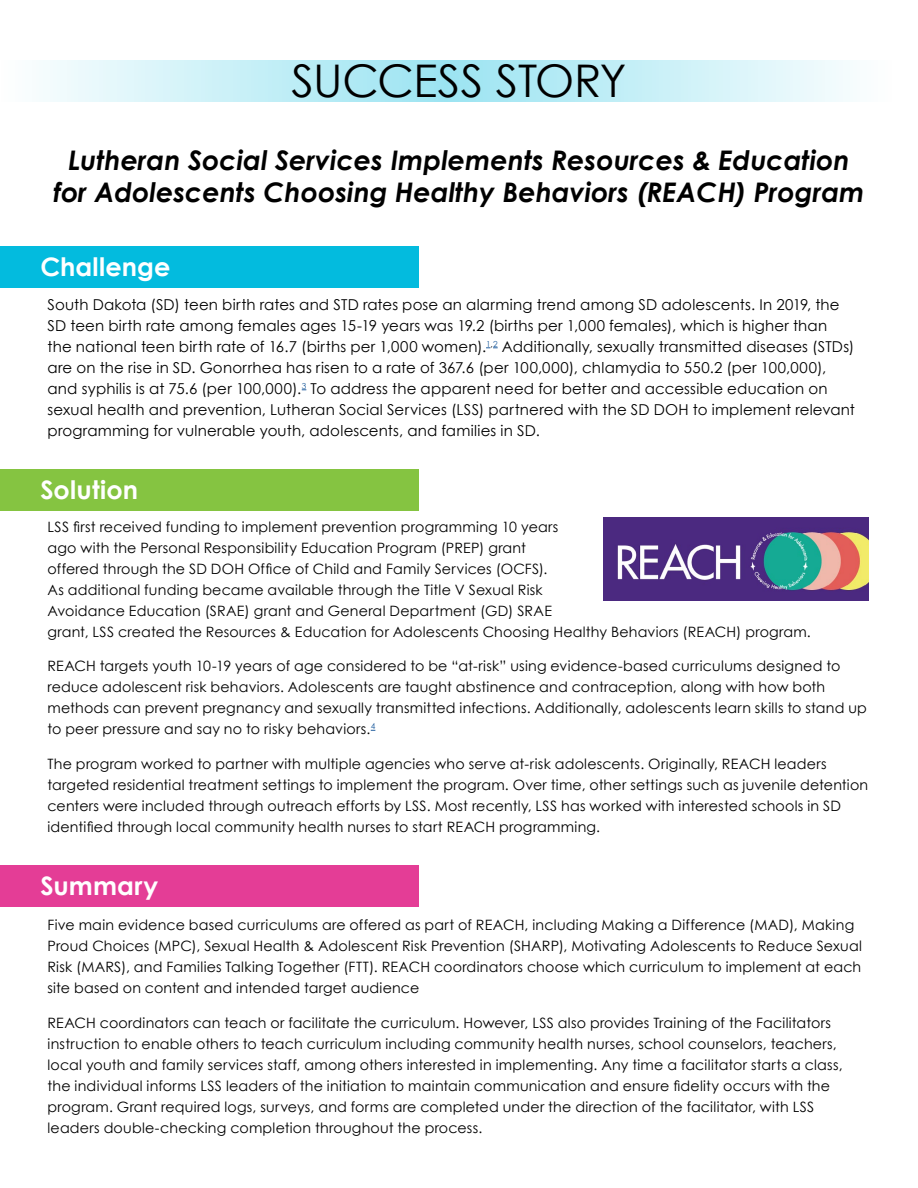
<style>
.page{position:relative;width:918px;height:1188px;background:#fff}
.page>*{position:absolute;margin:0;border:0;box-sizing:border-box;transform-origin:0 0}
.t1{font:45px "Century Gothic";letter-spacing:-.01em;color:#000}
.t2{font:italic 700 27px/32.4px "Century Gothic";color:#000;text-align:center}
.t3{font:700 25.5px "Century Gothic";letter-spacing:.005em;color:#fff}
.t4{font:15px/21px "Century Gothic";letter-spacing:.01em;color:#000}
.t5{font:14.25px/21px "Century Gothic";letter-spacing:.015em;color:#000}
</style>
<div class="page">
<div style="left:0;top:246px;width:418px;height:41px;background:#03bbde"></div>
<div style="left:0;top:865px;width:418px;height:41px;background:#e43d96"></div>
<svg style="left:43px;top:60px;width:807px;height:41px;background:#c7eff7"></svg>
<div style="left:0;top:469px;width:418px;height:41px;background:#85c441"></div>
<img style="left:603px;top:518px;width:265px;height:83px">
<h1 class="t1" style="left:291px;top:50px;width:337px">SUCCESS STORY</h1>
<h2 class="t2" style="left:53px;top:143px;width:813px">Lutheran Social Services Implements Resources &amp; Education for Adolescents Choosing Healthy Behaviors (REACH) Program</h2>
<h3 class="t3" style="left:40px;top:247px;width:131px">Challenge</h3>
<p class="t4" style="left:48px;top:294px;width:809px">South Dakota (SD) teen birth rates and STD rates pose an alarming trend among SD adolescents. In 2019, the SD teen birth rate among females ages 15-19 years was 19.2 (births per 1,000 females), which is higher than the national teen birth rate of 16.7 (births per 1,000 women).<sup>1</sup><sup>,</sup><sup>2</sup> Additionally, sexually transmitted diseases (STDs) are on the rise in SD. Gonorrhea has risen to a rate of 367.6 (per 100,000), chlamydia to 550.2 (per 100,000), and syphilis is at 75.6 (per 100,000).<sup>3</sup> To address the apparent need for better and accessible education on sexual health and prevention, Lutheran Social Services (LSS) partnered with the SD DOH to implement relevant programming for vulnerable youth, adolescents, and families in SD.</p>
<h3 class="t3" style="left:40px;top:470px;width:99px">Solution</h3>
<p class="t5" style="left:48px;top:516px;width:765px">LSS first received funding to implement prevention programming 10 years<br>ago with the Personal Responsibility Education Program (PREP) grant<br>offered through the SD DOH Office of Child and Family Services (OCFS).<br>As additional funding became available through the Title V Sexual Risk<br>Avoidance Education (SRAE) grant and General Department (GD) SRAE<br>grant, LSS created the Resources &amp; Education for Adolescents Choosing Healthy Behaviors (REACH) program.</p>
<p class="t5" style="left:48px;top:655px;width:821px">REACH targets youth 10-19 years of age considered to be “at-risk” using evidence-based curriculums designed to reduce adolescent risk behaviors. Adolescents are taught abstinence and contraception, along with how both methods can prevent pregnancy and sexually transmitted infections. Additionally, adolescents learn skills to stand up to peer pressure and say no to risky behaviors.<sup>4</sup></p>
<p class="t5" style="left:48px;top:753px;width:822px">The program worked to partner with multiple agencies who serve at-risk adolescents. Originally, REACH leaders targeted residential treatment settings to implement the program. Over time, other settings such as juvenile detention centers were included through outreach efforts by LSS. Most recently, LSS has worked with interested schools in SD identified through local community health nurses to start REACH programming.</p>
<h3 class="t3" style="left:40px;top:866px;width:119px">Summary</h3>
<p class="t5" style="left:48px;top:914px;width:816px">Five main evidence based curriculums are offered as part of REACH, including Making a Difference (MAD), Making Proud Choices (MPC), Sexual Health &amp; Adolescent Risk Prevention (SHARP), Motivating Adolescents to Reduce Sexual Risk (MARS), and Families Talking Together (FTT). REACH coordinators choose which curriculum to implement at each site based on content and intended target audience</p>
<p class="t5" style="left:48px;top:1012px;width:797px">REACH coordinators can teach or facilitate the curriculum. However, LSS also provides Training of the Facilitators instruction to enable others to teach curriculum including community health nurses, school counselors, teachers, local youth and family services staff, among others interested in implementing. Any time a facilitator starts a class, the individual informs LSS leaders of the initiation to maintain communication and ensure fidelity occurs with the program. Grant required logs, surveys, and forms are completed under the direction of the facilitator, with LSS leaders double-checking completion throughout the process.</p>
</div>
